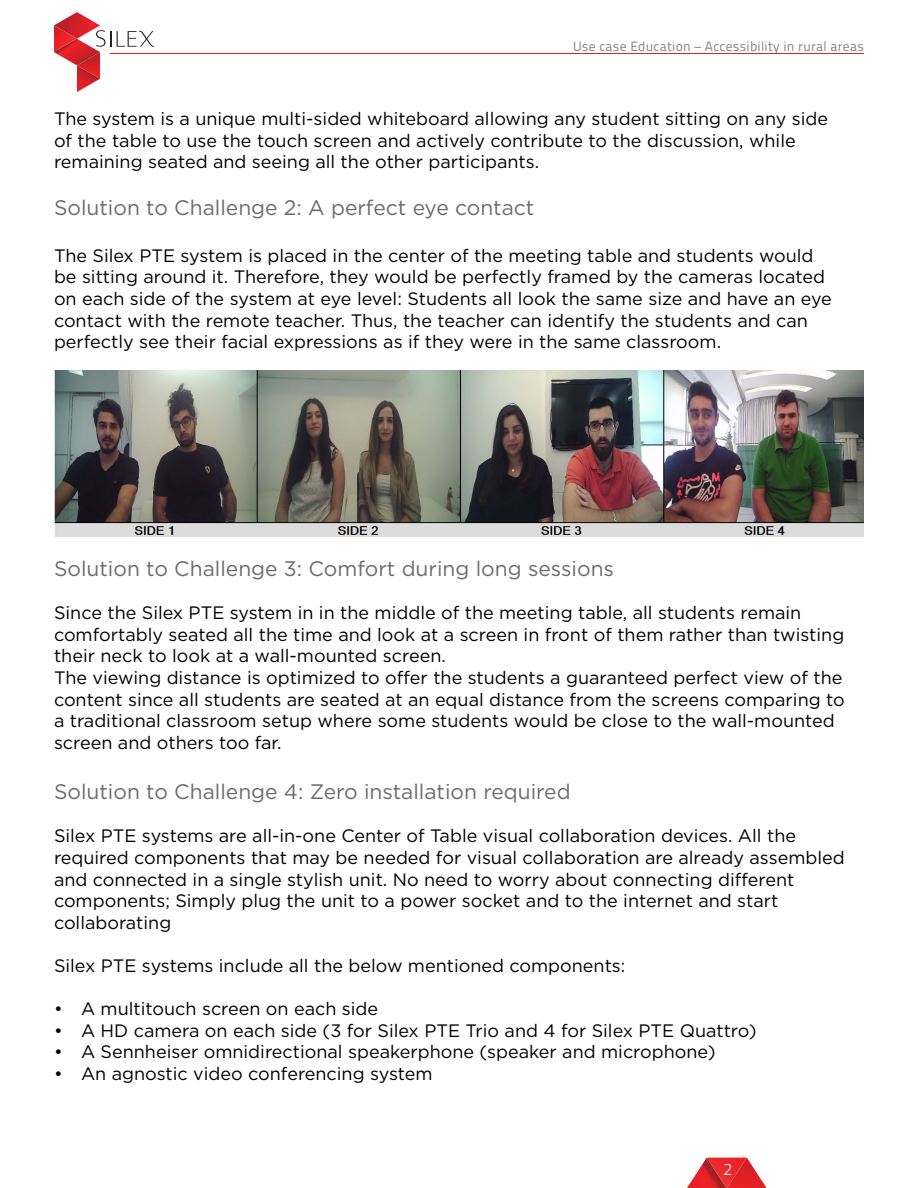
<style>
.page{position:relative;width:918px;height:1188px;background:#fff}
.page>*{position:absolute;margin:0;border:0;box-sizing:border-box;transform-origin:0 0}
.t1{font:21px "Gotham";color:#6a6b6d}
.t2{font:18px/21.6px "Gotham";color:#000}
.t3{font:300 16.5px "Titillium Text 22 L";color:#fff}
.t4{font:13.5px "Titillium Text 22 L";letter-spacing:.02em;color:#808285}
</style>
<div class="page">
<img style="left:77px;top:79px;width:23px;height:13px">
<svg style="left:54px;top:12px;width:57px;height:67px"></svg>
<svg style="left:117px;top:30px;width:37px;height:17px"></svg>
<svg style="left:687px;top:1158px;width:80px;height:30px"></svg>
<img style="left:54px;top:371px;width:810px;height:166px">
<hr style="left:110px;top:53px;width:754px;height:1px;background:#ea1d25">
<p class="t4" style="left:573px;top:36px;width:292px">Use case Education – Accessibility in rural areas</p>
<p class="t2" style="left:54px;top:107px;width:776px">The system is a unique multi-sided whiteboard allowing any student sitting on any side of the table to use the touch screen and actively contribute to the discussion, while remaining seated and seeing all the other participants.</p>
<p class="t1" style="left:54px;top:194px;width:482px">Solution to Challenge 2: A perfect eye contact</p>
<p class="t2" style="left:54px;top:244px;width:779px">The Silex PTE system is placed in the center of the meeting table and students would be sitting around it. Therefore, they would be perfectly framed by the cameras located on each side of the system at eye level: Students all look the same size and have an eye contact with the remote teacher. Thus, the teacher can identify the students and can perfectly see their facial expressions as if they were in the same classroom.</p>
<p class="t1" style="left:54px;top:555px;width:562px">Solution to Challenge 3: Comfort during long sessions</p>
<p class="t2" style="left:54px;top:602px;width:792px">Since the Silex PTE system in in the middle of the meeting table, all students remain comfortably seated all the time and look at a screen in front of them rather than twisting their neck to look at a wall-mounted screen.</p>
<p class="t2" style="left:54px;top:666px;width:792px">The viewing distance is optimized to offer the students a guaranteed perfect view of the content since all students are seated at an equal distance from the screens comparing to a traditional classroom setup where some students would be close to the wall-mounted screen and others too far.</p>
<p class="t1" style="left:54px;top:778px;width:518px">Solution to Challenge 4: Zero installation required</p>
<p class="t2" style="left:54px;top:825px;width:792px">Silex PTE systems are all-in-one Center of Table visual collaboration devices. All the required components that may be needed for visual collaboration are already assembled and connected in a single stylish unit. No need to worry about connecting different components; Simply plug the unit to a power socket and to the internet and start collaborating</p>
<p class="t2" style="left:54px;top:954px;width:573px">Silex PTE systems include all the below mentioned components:</p>
<p class="t2" style="left:54px;top:998px;width:326px">• A multitouch screen on each side</p>
<p class="t2" style="left:54px;top:1019px;width:704px">• A HD camera on each side (3 for Silex PTE Trio and 4 for Silex PTE Quattro)</p>
<p class="t2" style="left:54px;top:1041px;width:663px">• A Sennheiser omnidirectional speakerphone (speaker and microphone)</p>
<p class="t2" style="left:54px;top:1062px;width:380px">• An agnostic video conferencing system</p>
<p class="t3" style="left:724px;top:1157px;width:10px">2</p>
</div>
